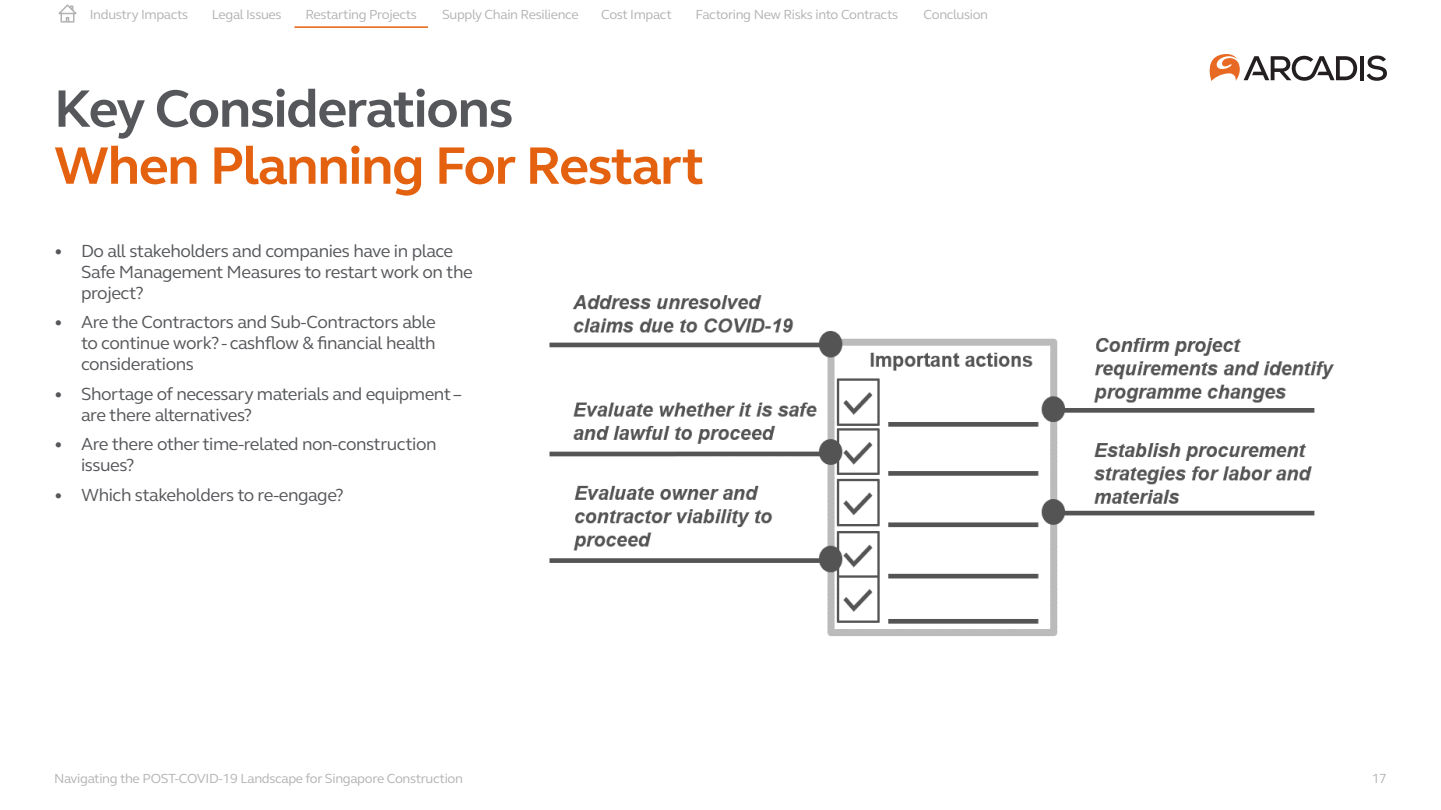
<style>
.page{position:relative;width:1441px;height:810px;background:#fff}
.page>*{position:absolute;margin:0;border:0;box-sizing:border-box;transform-origin:0 0}
.t1{font:700 54px "FS Elliot Pro";letter-spacing:-.025em;color:#e4610f}
.t2{font:700 54px "FS Elliot Pro";letter-spacing:-.025em;color:#55575a}
.t3{font:18px/21px "FS Elliot Pro";letter-spacing:-.025em;color:#55575a}
.t4{font:13.5px "FS Elliot Pro";letter-spacing:-.025em;color:#b3b3b3}
</style>
<div class="page">
<svg style="left:1360px;top:56px;width:3px;height:24px"></svg>
<svg style="left:1366px;top:56px;width:20px;height:25px"></svg>
<svg style="left:1209px;top:54px;width:147px;height:27px"></svg>
<svg style="left:58px;top:4px;width:19px;height:19px"></svg>
<img style="left:549px;top:295px;width:785px;height:341px">
<hr style="left:294px;top:26px;width:134px;height:2px;background:#e4610f">
<p class="t4" style="left:90px;top:5px;width:100px">Industry Impacts</p>
<p class="t4" style="left:212px;top:5px;width:71px">Legal Issues</p>
<p class="t4" style="left:305px;top:5px;width:113px">Restarting Projects</p>
<p class="t4" style="left:442px;top:5px;width:138px">Supply Chain Resilience</p>
<p class="t4" style="left:601px;top:5px;width:72px">Cost Impact</p>
<p class="t4" style="left:695px;top:5px;width:204px">Factoring New Risks into Contracts</p>
<p class="t4" style="left:923px;top:5px;width:66px">Conclusion</p>
<p class="t2" style="left:54px;top:72px;width:461px">Key Considerations</p>
<p class="t1" style="left:54px;top:129px;width:651px">When Planning For Restart</p>
<p class="t3" style="left:81px;top:239px;width:393px;text-indent:-27px">• Do all stakeholders and companies have in place<br>Safe Management Measures to restart work on the project?</p>
<p class="t3" style="left:81px;top:311px;width:356px;text-align:justify;text-indent:-27px">• Are the Contractors and Sub-Contractors able to continue work? - cashflow &amp; financial health considerations</p>
<p class="t3" style="left:81px;top:382px;width:382px;text-indent:-27px">• Shortage of necessary materials and equipment – are there alternatives?</p>
<p class="t3" style="left:81px;top:433px;width:357px;text-indent:-27px">• Are there other time-related non-construction issues?</p>
<p class="t3" style="left:54px;top:483px;width:291px">• Which stakeholders to re-engage?</p>
<p class="t4" style="left:54px;top:769px;width:410px">Navigating the POST-COVID-19 Landscape for Singapore Construction</p>
<p class="t4" style="left:1371px;top:769px;width:17px">17</p>
</div>
